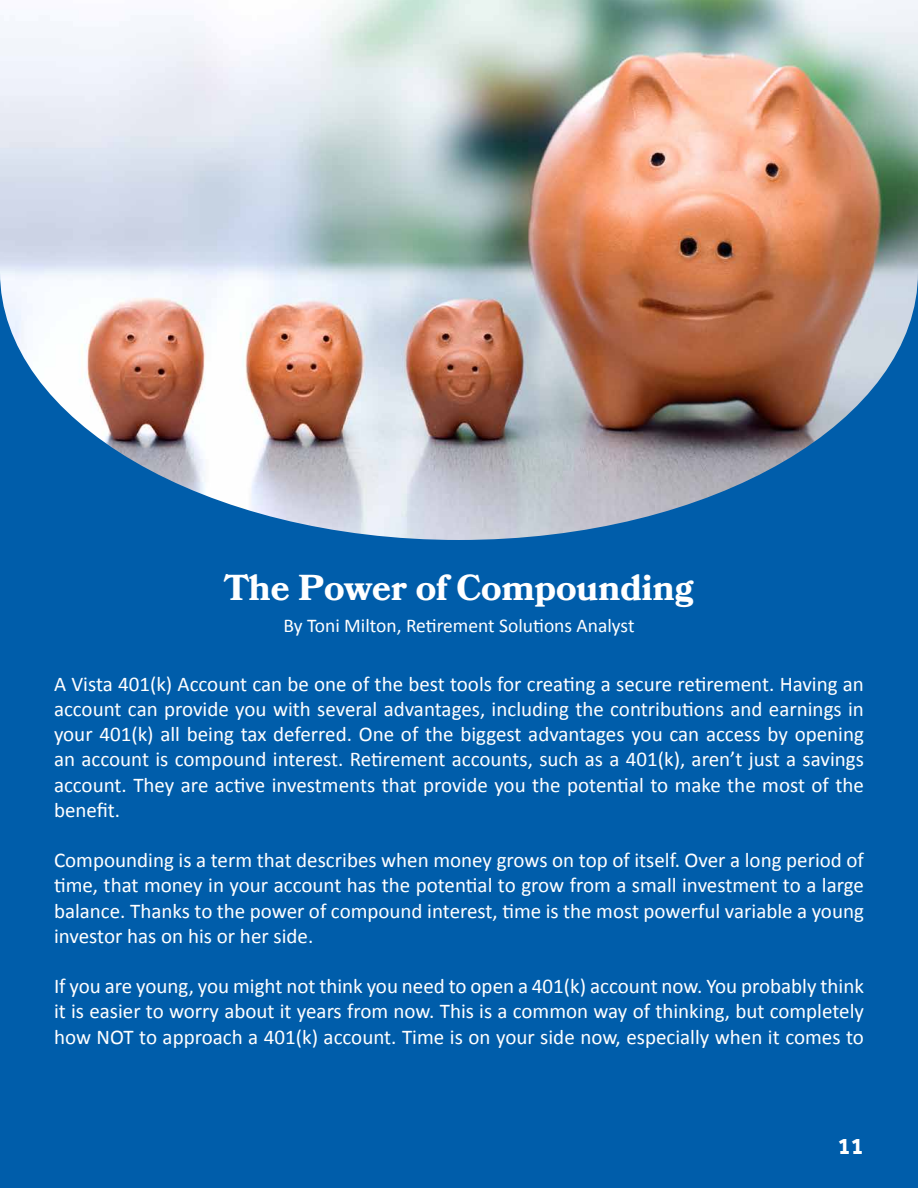
<style>
.page{position:relative;width:918px;height:1188px;background:#005daa}
.page>*{position:absolute;margin:0;border:0;box-sizing:border-box;transform-origin:0 0}
.t1{font:700 36px "Bookmania";color:#fff}
.t2{font:700 24px "Effra";color:#fff}
.t3{font:21px/25.2px "Calibri";color:#fff;text-align:justify}
.t4{font:19.5px "Calibri";color:#fff}
</style>
<div class="page">
<img style="left:0;top:0;width:918px;height:540px">
<h1 class="t1" style="left:224px;top:567px;width:471px">The Power of Compounding</h1>
<p class="t4" style="left:283px;top:614px;width:353px">By Toni Milton, Retirement Solutions Analyst</p>
<p class="t3" style="left:54px;top:671px;width:811px">A Vista 401(k) Account can be one of the best tools for creating a secure retirement. Having an account can provide you with several advantages, including the contributions and earnings in your 401(k) all being tax deferred. One of the biggest advantages you can access by opening an account is compound interest. Retirement accounts, such as a 401(k), aren’t just a savings account. They are active investments that provide you the potential to make the most of the benefit.</p>
<p class="t3" style="left:54px;top:848px;width:812px">Compounding is a term that describes when money grows on top of itself. Over a long period of time, that money in your account has the potential to grow from a small investment to a large balance. Thanks to the power of compound interest, time is the most powerful variable a young investor has on his or her side.</p>
<p class="t3" style="left:54px;top:974px;width:812px">If you are young, you might not think you need to open a 401(k) account now. You probably think it is easier to worry about it years from now. This is a common way of thinking, but completely how NOT to approach a 401(k) account. Time is on your side now, especially when it comes to</p>
<p class="t2" style="left:838px;top:1132px;width:28px">11</p>
</div>
